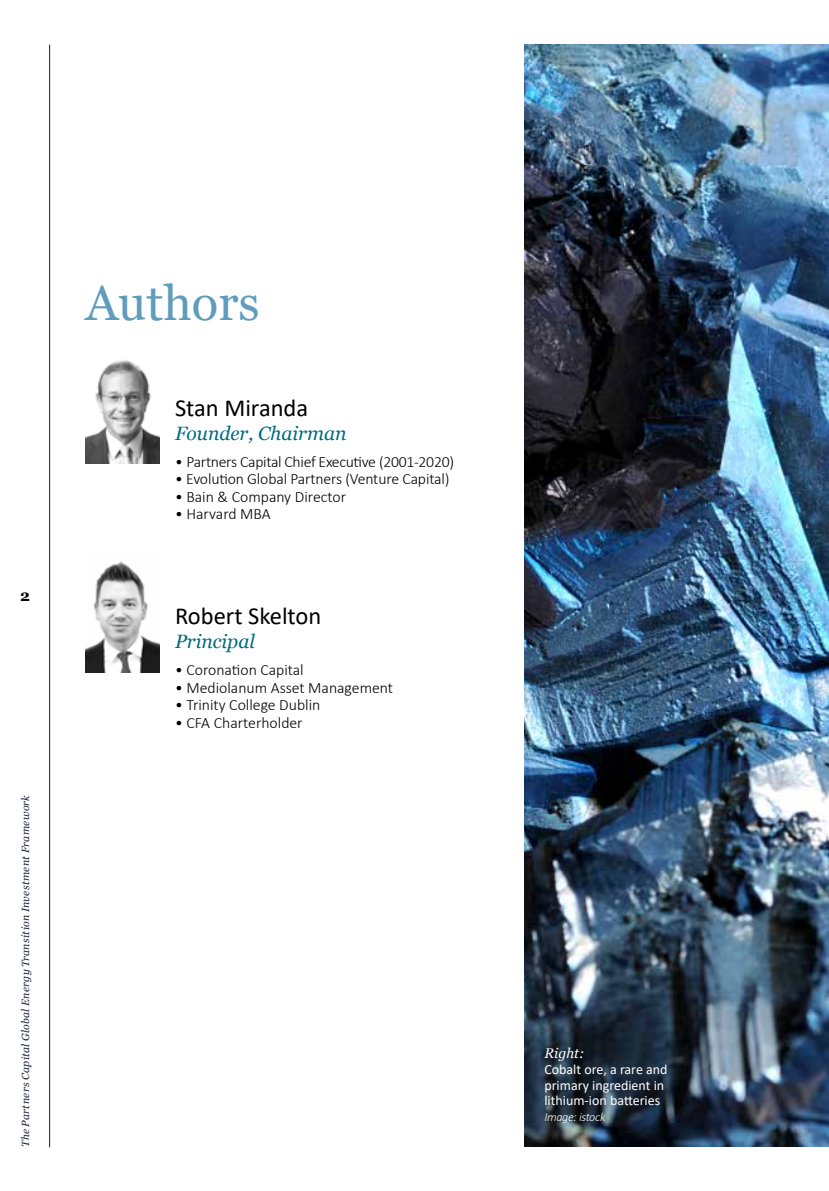
<style>
.page{position:relative;width:829px;height:1191px;background:#fff}
.page>*{position:absolute;margin:0;border:0;box-sizing:border-box;transform-origin:0 0}
.t1{font:49px "Georgia";color:#609cbc}
.t2{font:24.5px "Calibri";color:#000}
.t3{font:italic 19.25px "Georgia";color:#006b80}
.t4{font:300 15.75px "Calibri";letter-spacing:-.005em;color:#000}
.t5{font:700 15.75px "Georgia";color:#000}
.t6{font:14px/15.8px "Calibri";color:#fff}
.t7{font:italic 14px "Georgia";color:#fff}
.t8{font:italic 300 12.25px "Calibri";letter-spacing:-.025em;color:#fff}
.t9{font:italic 10.5px "Georgia";letter-spacing:.025em;color:#16213a}
</style>
<div class="page">
<hr style="left:49px;top:45px;width:1px;height:1102px;background:#16213a">
<img style="left:524px;top:45px;width:304px;height:1101px">
<img style="left:85px;top:360px;width:75px;height:103px">
<img style="left:85px;top:561px;width:75px;height:111px">
<p class="t5" style="left:20px;top:586px;width:11px">2</p>
<p class="t9" style="left:19px;top:1147px;width:354px;rotate:-90deg">The Partners Capital Global Energy Transition Investment Framework</p>
<h1 class="t1" style="left:85px;top:273px;width:176px">Authors</h1>
<h2 class="t2" style="left:175px;top:391px;width:135px">Stan Miranda</h2>
<p class="t3" style="left:175px;top:421px;width:173px">Founder, Chairman</p>
<p class="t4" style="left:175px;top:452px;width:280px">• Partners Capital Chief Executive (2001-2020)</p>
<p class="t4" style="left:175px;top:469px;width:276px">• Evolution Global Partners (Venture Capital)</p>
<p class="t4" style="left:175px;top:487px;width:173px">• Bain &amp; Company Director</p>
<p class="t4" style="left:175px;top:504px;width:97px">• Harvard MBA</p>
<h2 class="t2" style="left:175px;top:599px;width:148px">Robert Skelton</h2>
<p class="t3" style="left:175px;top:629px;width:81px">Principal</p>
<p class="t4" style="left:175px;top:660px;width:130px">• Coronation Capital</p>
<p class="t4" style="left:175px;top:677px;width:219px">• Mediolanum Asset Management</p>
<p class="t4" style="left:175px;top:695px;width:147px">• Trinity College Dublin</p>
<p class="t4" style="left:175px;top:712px;width:129px">• CFA Charterholder</p>
<p class="t7" style="left:544px;top:1044px;width:42px">Right:</p>
<p class="t6" style="left:544px;top:1060px;width:125px">Cobalt ore, a rare and primary ingredient in lithium-ion batteries</p>
<p class="t8" style="left:544px;top:1109px;width:62px">Image: istock</p>
</div>
